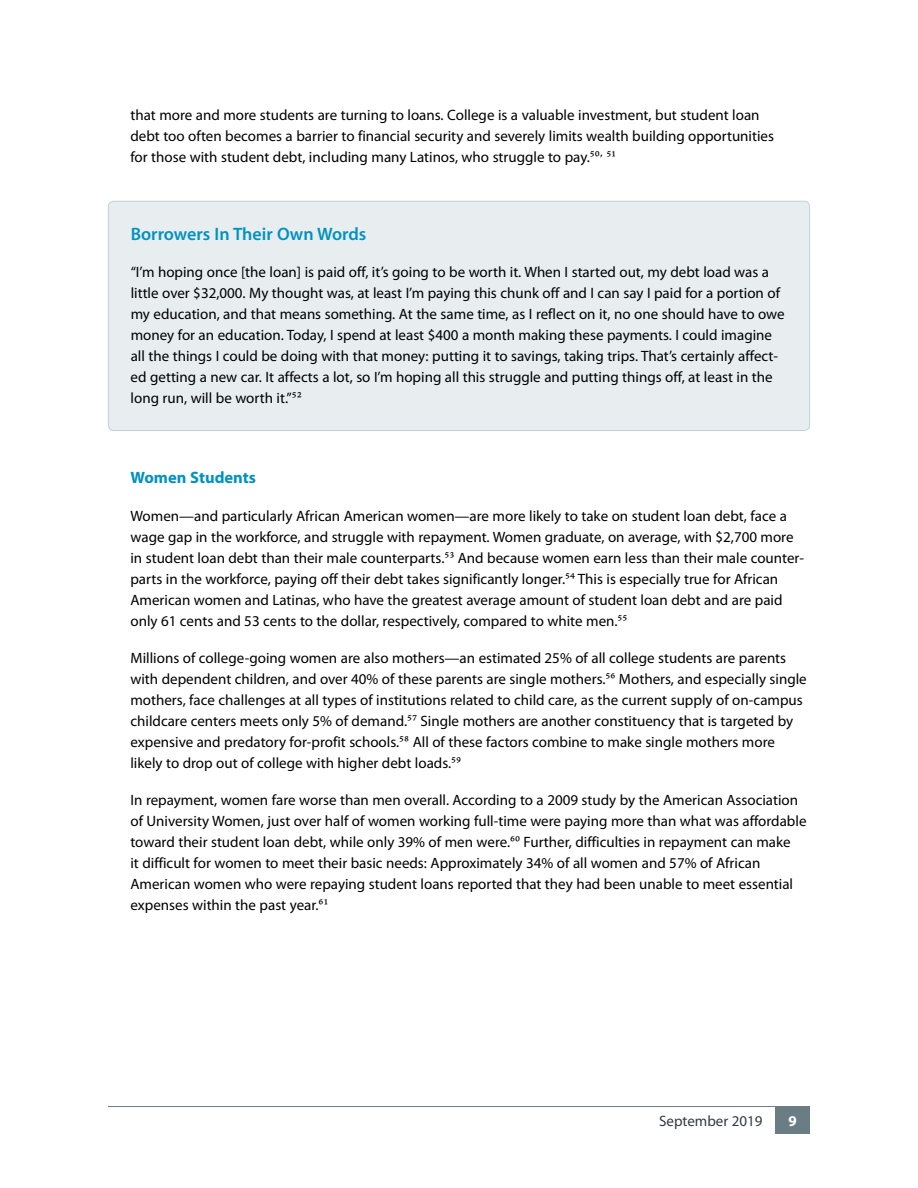
<style>
.page{position:relative;width:918px;height:1188px;background:#fff}
.page>*{position:absolute;margin:0;border:0;box-sizing:border-box;transform-origin:0 0}
.t1{font:600 18px "Myriad Pro";color:#0092be}
.t2{font:700 16.5px "Myriad Pro";color:#0092be}
.t3{font:15px/21px "Myriad Pro";color:#000}
.t4{font:15px "Myriad Pro";color:#333a42}
.t5{font:700 15px "Myriad Pro";color:#fff}
.s1{font-family:"Adobe Jenson Pro"}
</style>
<div class="page">
<hr style="left:108px;top:1106px;width:702px;height:1px;background:#6a7d84">
<div style="left:775px;top:1107px;width:35px;height:27px;background:#6a7d84"></div>
<div style="left:108px;top:201px;width:702px;height:230px;background:#e8edf0;border-radius:5px"></div>
<div style="left:108px;top:201px;width:702px;height:230px;border:1px solid #bfd2d9;border-radius:5px"></div>
<p class="t3" style="left:130px;top:104px;width:645px">that more and more students are turning to loans. College is a valuable investment, but student loan debt too often becomes a barrier to financial security and severely limits wealth building opportunities for those with student debt, including many Latinos, who struggle to pay.<span class="s1">50, 51</span></p>
<p class="t1" style="left:131px;top:223px;width:237px">Borrowers In Their Own Words</p>
<p class="t3" style="left:131px;top:262px;width:656px">“I’m hoping once [the loan] is paid off, it’s going to be worth it. When I started out, my debt load was a little over $32,000. My thought was, at least I’m paying this chunk off and I can say I paid for a portion of my education, and that means something. At the same time, as I reflect on it, no one should have to owe money for an education. Today, I spend at least $400 a month making these payments. I could imagine all the things I could be doing with that money: putting it to savings, taking trips. That’s certainly affect&shy;ed getting a new car. It affects a lot, so I’m hoping all this struggle and putting things off, at least in the long run, will be worth it.”<span class="s1">52</span></p>
<p class="t2" style="left:130px;top:467px;width:127px">Women Students</p>
<p class="t3" style="left:130px;top:505px;width:675px">Women—and particularly African American women—are more likely to take on student loan debt, face a wage gap in the workforce, and struggle with repayment. Women graduate, on average, with $2,700 more in student loan debt than their male counterparts.<span class="s1">53</span> And because women earn less than their male counter&shy;parts in the workforce, paying off their debt takes significantly longer.<span class="s1">54</span> This is especially true for African American women and Latinas, who have the greatest average amount of student loan debt and are paid only 61 cents and 53 cents to the dollar, respectively, compared to white men.<span class="s1">55</span></p>
<p class="t3" style="left:130px;top:647px;width:678px">Millions of college-going women are also mothers—an estimated 25% of all college students are parents with dependent children, and over 40% of these parents are single mothers.<span class="s1">56</span> Mothers, and especially single mothers, face challenges at all types of institutions related to child care, as the current supply of on-campus childcare centers meets only 5% of demand.<span class="s1">57</span> Single mothers are another constituency that is targeted by expensive and predatory for-profit schools.<span class="s1">58</span> All of these factors combine to make single mothers more likely to drop out of college with higher debt loads.<span class="s1">59</span></p>
<p class="t3" style="left:130px;top:789px;width:678px">In repayment, women fare worse than men overall. According to a 2009 study by the American Association of University Women, just over half of women working full-time were paying more than what was affordable toward their student loan debt, while only 39% of men were.<span class="s1">60</span> Further, difficulties in repayment can make<br>it difficult for women to meet their basic needs: Approximately 34% of all women and 57% of African American women who were repaying student loans reported that they had been unable to meet essential expenses within the past year.<span class="s1">61</span></p>
<p class="t4" style="left:659px;top:1112px;width:105px">September 2019</p>
<p class="t5" style="left:788px;top:1111px;width:10px">9</p>
</div>
